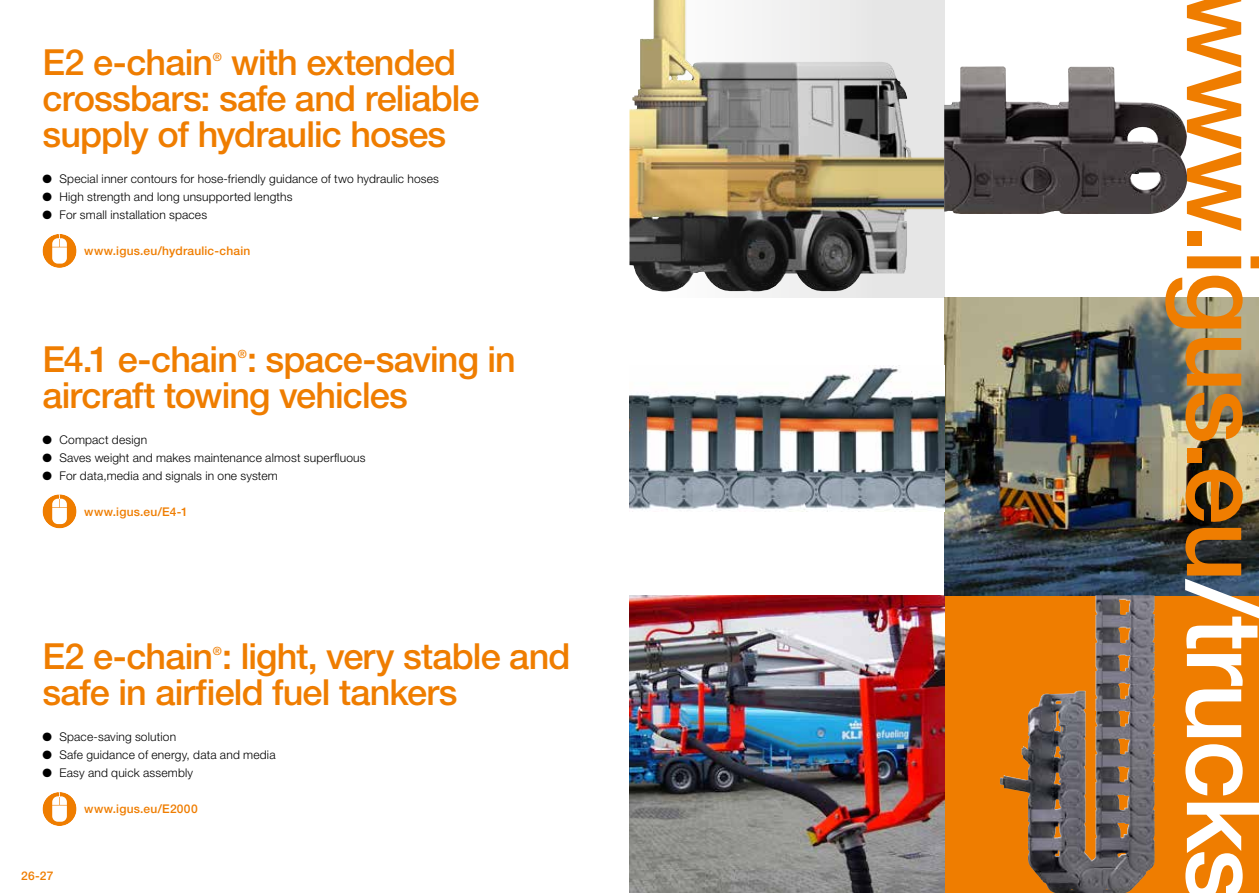
<style>
.page{position:relative;width:1259px;height:893px;background:#fff}
.page>*{position:absolute;margin:0;border:0;box-sizing:border-box;transform-origin:0 0}
.t1{font:500 105px "Helvetica Neue LTW1 G";letter-spacing:-.025em;color:#ef7d00}
.t2{font:500 36px/36px "Helvetica Neue LTW1 G";letter-spacing:-.025em;color:#ef7d00}
.t3{font:300 12px "Helvetica Neue LTW1 G";letter-spacing:.015em;color:#000}
.t4{font:500 12px "Helvetica Neue LTW1 G";letter-spacing:.015em;color:#ef7d00}
.t5{font:500 11.4px "Helvetica Neue LTW1 G";color:#ef7d00}
.s1{color:#fff}
</style>
<div class="page">
<svg style="left:944px;top:595px;width:315px;height:298px;fill:#ef7d00"></svg>
<img style="left:629px;top:595px;width:315px;height:298px">
<svg style="left:43px;top:494px;width:34px;height:34px"></svg>
<img style="left:944px;top:298px;width:315px;height:297px">
<img style="left:629px;top:366px;width:315px;height:146px">
<img style="left:1000px;top:595px;width:97px;height:265px">
<img style="left:944px;top:66px;width:243px;height:148px">
<img style="left:629px;top:0;width:315px;height:298px">
<svg style="left:43px;top:234px;width:34px;height:34px"></svg>
<svg style="left:43px;top:792px;width:34px;height:34px"></svg>
<h2 class="t2" style="left:43px;top:44px;width:438px;text-indent:189px">with extended crossbars: safe and reliable supply of hydraulic hoses</h2>
<p class="t3" style="left:43px;top:172px;width:398px">● Special inner contours for hose-friendly guidance of two hydraulic hoses</p>
<p class="t3" style="left:43px;top:190px;width:251px">● High strength and long unsupported lengths</p>
<p class="t3" style="left:43px;top:208px;width:166px">● For small installation spaces</p>
<p class="t4" style="left:84px;top:244px;width:168px">www.igus.eu/hydraulic-chain</p>
<h2 class="t2" style="left:43px;top:44px;width:172px">E2 e-chain</h2>
<p class="t5" style="left:213px;top:50px;width:11px">®</p>
<h2 class="t2" style="left:43px;top:341px;width:475px">E4.1 e-chain : space-saving in</h2>
<p class="t5" style="left:238px;top:347px;width:11px">®</p>
<h2 class="t2" style="left:43px;top:377px;width:367px">aircraft towing vehicles</h2>
<p class="t3" style="left:43px;top:433px;width:106px">● Compact design</p>
<p class="t3" style="left:43px;top:451px;width:325px">● Saves weight and makes maintenance almost superfluous</p>
<p class="t3" style="left:43px;top:469px;width:237px">● For data,media and signals in one system</p>
<p class="t4" style="left:84px;top:505px;width:105px">www.igus.eu/E4-1</p>
<h2 class="t2" style="left:43px;top:638px;width:529px">E2 e-chain : light, very stable and</h2>
<p class="t5" style="left:213px;top:644px;width:11px">®</p>
<h2 class="t2" style="left:43px;top:674px;width:416px">safe in airfield fuel tankers</h2>
<p class="t3" style="left:43px;top:730px;width:135px">● Space-saving solution</p>
<p class="t3" style="left:43px;top:748px;width:234px">● Safe guidance of energy, data and media</p>
<p class="t3" style="left:43px;top:766px;width:152px">● Easy and quick assembly</p>
<p class="t4" style="left:84px;top:802px;width:115px">www.igus.eu/E2000</p>
<p class="t4" style="left:21px;top:869px;width:34px">26-27</p>
<h1 class="t1" style="left:1287px;top:-13px;width:917px;rotate:90deg">www.igus.eu<span class="s1">/trucks</span></h1>
</div>
